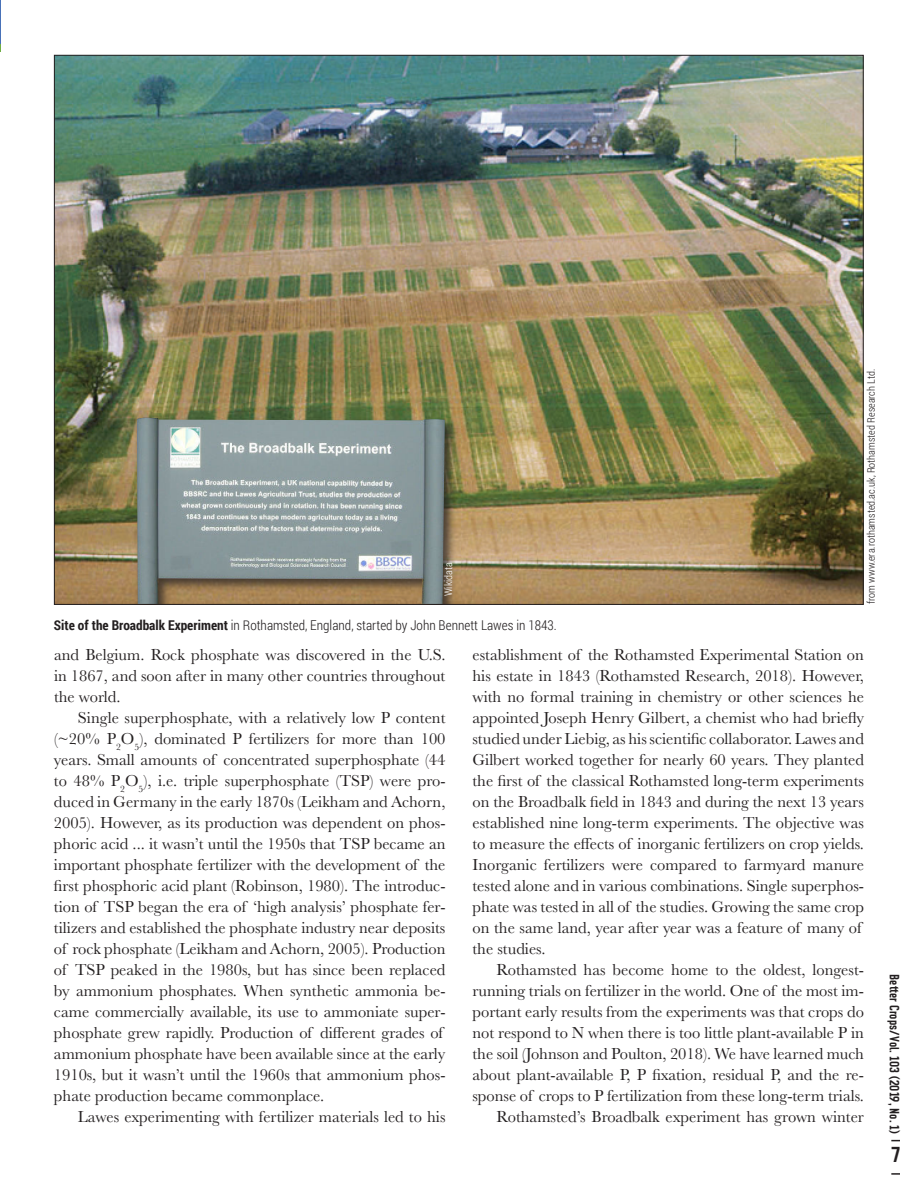
<style>
.page{position:relative;width:918px;height:1188px;background:#fff}
.page>*{position:absolute;margin:0;border:0;box-sizing:border-box;transform-origin:0 0}
.t1{font:700 24px "CA Geheimagent";color:#231f20}
.t2{font:16.5px/21px "Baskerville";color:#231f20}
.t3{font:700 15px "CA Geheimagent";color:#231f20}
.t4{font:300 13.5px "Roboto Condensed";color:#231f20}
.t5{font:300 10.5px "Roboto Condensed";color:#231f20}
.t6{font:300 10.5px "Roboto Condensed";color:#fff}
.s1{font-weight:700}
</style>
<div class="page">
<hr style="left:0;top:0;width:1px;height:44px;background:#4871b8">
<img style="left:56px;top:57px;width:806px;height:546px">
<div style="left:134px;top:414px;width:324px;height:203px;background:#231f20;opacity:.75"></div>
<img style="left:137px;top:418px;width:308px;height:186px">
<div style="left:118px;top:605px;width:355px;height:13px;background:#fff"></div>
<svg style="left:891px;top:1173px;width:9px;height:2px"></svg>
<p class="t6" style="left:444px;top:596px;width:36px;rotate:-90deg">Wikidata</p>
<p class="t4" style="left:54px;top:619px;width:504px"><span class="s1">Site of the Broadbalk Experiment</span> in Rothamsted, England, started by John Bennett Lawes in 1843.</p>
<p class="t5" style="left:866px;top:604px;width:237px;rotate:-90deg">from www.era.rothamsted.ac.uk, Rothamsted Research Ltd.</p>
<p class="t2" style="left:54px;top:646px;width:393px;text-align:justify">and Belgium. Rock phosphate was discovered in the U.S. in 1867, and soon after in many other countries throughout the world.</p>
<p class="t2" style="left:54px;top:709px;width:393px;text-indent:24px">Single superphosphate, with a relatively low P content (~20% P<sub>2</sub>O<sub>5</sub>), dominated P fertilizers for more than 100 years. Small amounts of concentrated superphosphate (44 to 48% P<sub>2</sub>O<sub>5</sub>), i.e. triple superphosphate (TSP) were pro&shy;duced in Germany in the early 1870s (Leikham and Achorn, 2005). However, as its production was dependent on phos&shy;phoric acid ... it wasn’t until the 1950s that TSP became an important phosphate fertilizer with the development of the first phosphoric acid plant (Robinson, 1980). The introduc&shy;tion of TSP began the era of ‘high analysis’ phosphate fer&shy;tilizers and established the phosphate industry near deposits of rock phosphate (Leikham and Achorn, 2005). Production of TSP peaked in the 1980s, but has since been replaced by ammonium phosphates. When synthetic ammonia be&shy;came commercially available, its use to ammoniate super&shy;phosphate grew rapidly. Production of different grades of ammonium phosphate have been available since at the early 1910s, but it wasn’t until the 1960s that ammonium phos&shy;phate production became commonplace.</p>
<p class="t2" style="left:78px;top:1108px;width:369px">Lawes experimenting with fertilizer materials led to his</p>
<p class="t2" style="left:472px;top:646px;width:393px">establishment of the Rothamsted Experimental Station on his estate in 1843 (Rothamsted Research, 2018). However, with no formal training in chemistry or other sciences he appointed Joseph Henry Gilbert, a chemist who had briefly studied under Liebig, as his scientific collaborator. Lawes and Gilbert worked together for nearly 60 years. They planted the first of the classical Rothamsted long-term experiments on the Broadbalk field in 1843 and during the next 13 years established nine long-term experiments. The objective was to measure the effects of inorganic fertilizers on crop yields.<br>Inorganic fertilizers were compared to farmyard manure tested alone and in various combinations. Single superphos&shy;phate was tested in all of the studies. Growing the same crop on the same land, year after year was a feature of many of the studies.</p>
<p class="t2" style="left:472px;top:961px;width:393px;text-align:right">Rothamsted has become home to the oldest, longest&shy;running trials on fertilizer in the world. One of the most im&shy;portant early results from the experiments was that crops do not respond to N when there is too little plant-available P in the soil (Johnson and Poulton, 2018). We have learned much about plant-available P, P fixation, residual P, and the re&shy;sponse of crops to P fertilization from these long-term trials.<br>Rothamsted’s Broadbalk experiment has grown winter</p>
<p class="t3" style="left:900px;top:974px;width:161px;rotate:90deg">Better Crops/Vol. 103 (2019, No. 1)</p>
<h1 class="t1" style="left:891px;top:1140px;width:10px">7</h1>
</div>
